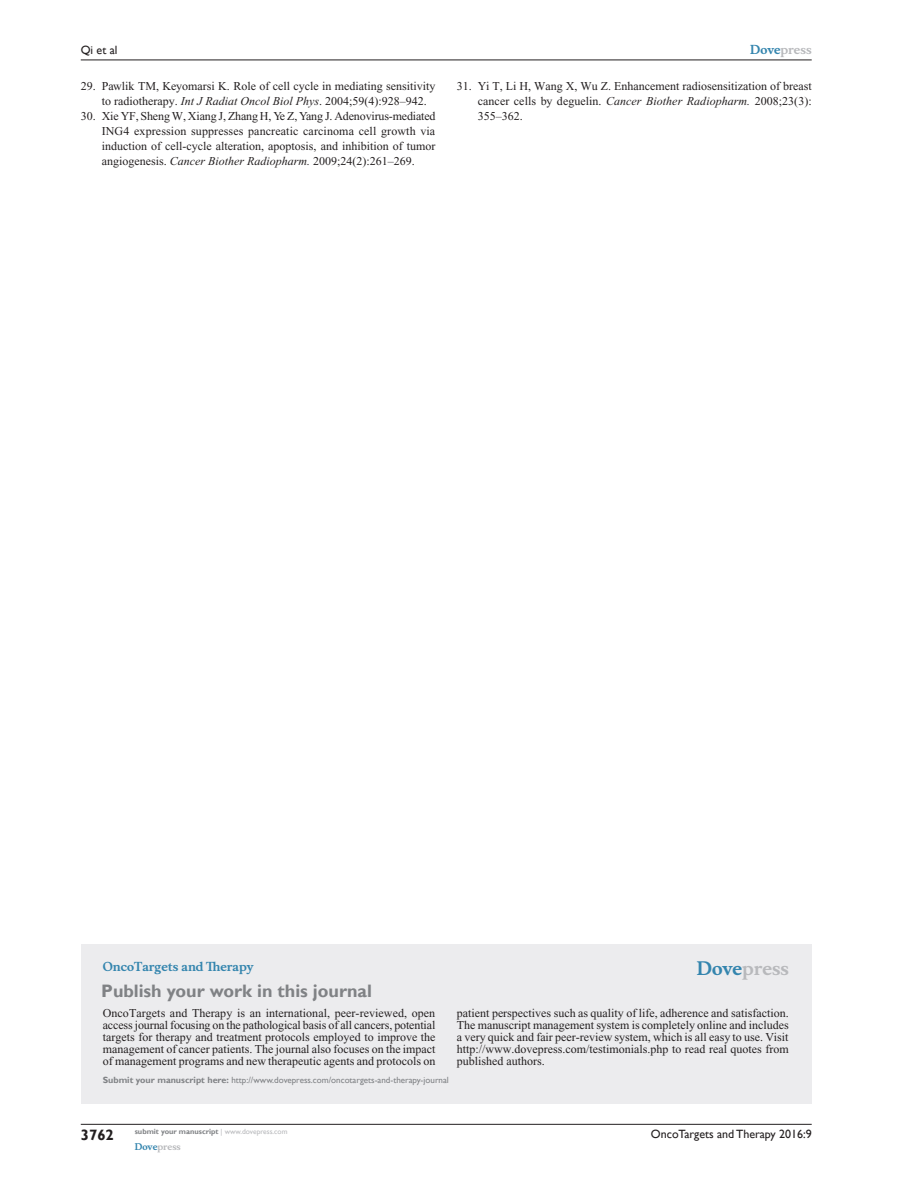
<style>
.page{position:relative;width:918px;height:1188px;background:#fff}
.page>*{position:absolute;margin:0;border:0;box-sizing:border-box;transform-origin:0 0}
.PromBx-H1{font:700 18px "Gill Sans";color:#808285}
.PromBx-Brand{font:700 18px "Musee";color:#b8b9bc}
.t1{font:700 15px "Gill Sans";color:#231f20}
.PromBx-Tx{font:12px/12px "Times New Roman";color:#231f20;text-align:justify}
.RefNL2{font:12px/15px "Times New Roman";color:#231f20;text-align:justify}
.t2{font:12px "Gill Sans";color:#231f20}
.PromBx-JrnlName{font:700 12px "Musee";color:#3485ae}
.t3{font:700 12px "Musee";color:#b8b9bc}
.PromBx-SubmitMssWebA{font:9px "Gill Sans";color:#808285}
.t4{font:700 9px "Musee";color:#b8b9bc}
.t5{font:700 7.5px "Gill Sans";color:#808285}
.s1{font-style:italic}
.s2{color:#3485ae}
.s3{font-weight:700}
.s4{font-weight:400;color:#b8b9bc}
</style>
<div class="page">
<div style="left:81px;top:944px;width:731px;height:159px;background:#ececee"></div>
<hr style="left:81px;top:1124px;width:731px;height:1px;background:#231f20">
<hr style="left:81px;top:60px;width:731px;height:1px;background:#231f20">
<p class="t2" style="left:81px;top:43px;width:38px">Qi et al</p>
<p class="RefNL2" style="left:102px;top:79px;width:335px;text-indent:-21px">29. Pawlik TM, Keyomarsi K. Role of cell cycle in mediating sensitivity to radiotherapy. <span class="s1">Int J Radiat Oncol Biol Phys</span>. 2004;59(4):928–942.</p>
<p class="RefNL2" style="left:102px;top:109px;width:335px;text-indent:-21px">30. Xie YF, Sheng W, Xiang J, Zhang H, Ye Z, Yang J. Adenovirus-mediated ING4 expression suppresses pancreatic carcinoma cell growth via induction of cell-cycle alteration, apoptosis, and inhibition of tumor angiogenesis. <span class="s1">Cancer Biother Radiopharm.</span> 2009;24(2):261–269.</p>
<p class="t3" style="left:750px;top:43px;width:63px"><span class="s2">Dove</span>press</p>
<p class="RefNL2" style="left:478px;top:79px;width:335px;text-indent:-21px">31. Yi T, Li H, Wang X, Wu Z. Enhancement radiosensitization of breast cancer cells by deguelin. <span class="s1">Cancer Biother Radiopharm.</span> 2008;23(3):<br>355–362.</p>
<p class="PromBx-JrnlName" style="left:103px;top:959px;width:152px">OncoTargets and Therapy</p>
<p class="PromBx-H1" style="left:101px;top:980px;width:272px">Publish your work in this journal</p>
<p class="PromBx-Brand" style="left:697px;top:958px;width:94px"><span class="s2">Dove</span>press</p>
<p class="PromBx-Tx" style="left:103px;top:1007px;width:334px">OncoTargets and Therapy is an international, peer-reviewed, open access journal focusing on the pathological basis of all cancers, potential targets for therapy and treatment protocols employed to improve the management of cancer patients. The journal also focuses on the impact of management programs and new therapeutic agents and protocols on</p>
<p class="PromBx-Tx" style="left:457px;top:1007px;width:333px">patient perspectives such as quality of life, adherence and satisfaction.<br>The manuscript management system is completely online and includes a very quick and fair peer-review system, which is all easy to use. Visit http://www.dovepress.com/testimonials.php to read real quotes from published authors.</p>
<p class="PromBx-SubmitMssWebA" style="left:103px;top:1075px;width:348px"><span class="s3">Submit your manuscript here:</span> http://www.dovepress.com/oncotargets-and-therapy-journal</p>
<p class="t1" style="left:81px;top:1126px;width:35px">3762</p>
<p class="t5" style="left:135px;top:1127px;width:154px">submit your manuscript <span class="s4">| www.dovepress.com</span></p>
<p class="t4" style="left:135px;top:1141px;width:48px"><span class="s2">Dove</span>press</p>
<p class="t2" style="left:651px;top:1127px;width:162px">OncoTargets and Therapy 2016:9</p>
</div>
